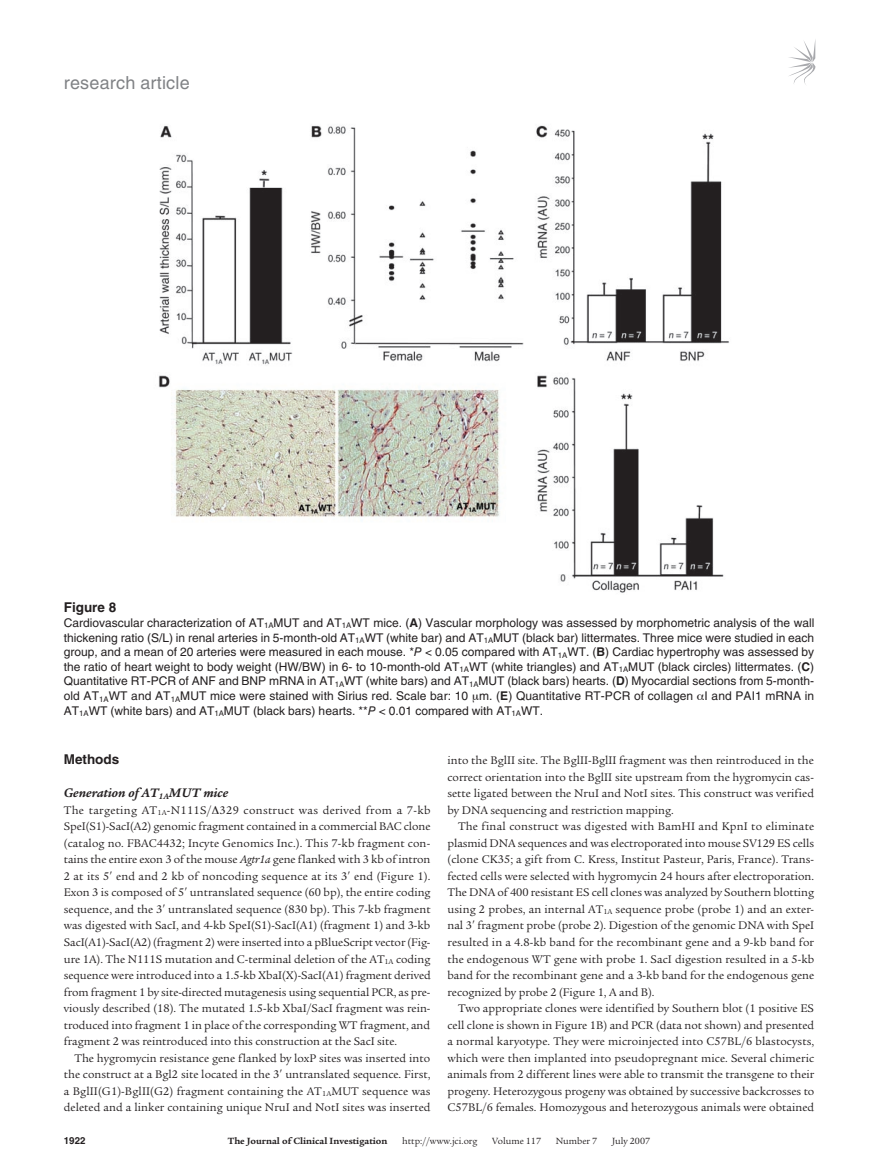
<style>
.page{position:relative;width:878px;height:1174px;background:#fff}
.page>*{position:absolute;margin:0;border:0;box-sizing:border-box;transform-origin:0 0}
.t1{font:18px "Helvetica LT Std";letter-spacing:.01em;color:#808285}
.t2{font:italic 700 13.5px "Legacy Serif Std";color:#231f20}
.t3{font:700 13.5px "Helvetica LT Std";color:#231f20}
.t4{font:12px/16.5px "Legacy Serif Std";color:#231f20;text-align:justify}
.t5{font:12px/14.7px "Helvetica LT Std";color:#231f20;text-align:justify}
.t6{font:9.75px "Legacy Serif Std";color:#231f20}
.t7{font:700 9.75px "Legacy Serif Std";color:#231f20}
.t8{font:700 9.75px "Helvetica LT Std";color:#231f20}
.s1{font-weight:700}
.s2{font-style:italic}
</style>
<div class="page">
<svg style="left:789px;top:41px;width:26px;height:44px"></svg>
<img style="left:158px;top:125px;width:571px;height:468px">
<h1 class="t1" style="left:64px;top:72px;width:127px">research article</h1>
<p class="t3" style="left:64px;top:599px;width:54px">Figure 8</p>
<p class="t5" style="left:64px;top:615px;width:752px">Cardiovascular characterization of AT<sub>1A</sub>MUT and AT<sub>1A</sub>WT mice. (<span class="s1">A</span>) Vascular morphology was assessed by morphometric analysis of the wall thickening ratio (S/L) in renal arteries in 5-month-old AT<sub>1A</sub>WT (white bar) and AT<sub>1A</sub>MUT (black bar) littermates. Three mice were studied in each group, and a mean of 20 arteries were measured in each mouse. *<span class="s2">P</span> &lt; 0.05 compared with AT<sub>1A</sub>WT. (<span class="s1">B</span>) Cardiac hypertrophy was assessed by the ratio of heart weight to body weight (HW/BW) in 6- to 10-month-old AT<sub>1A</sub>WT (white triangles) and AT<sub>1A</sub>MUT (black circles) littermates. (<span class="s1">C</span>)<br>Quantitative RT-PCR of ANF and BNP mRNA in AT<sub>1A</sub>WT (white bars) and AT<sub>1A</sub>MUT (black bars) hearts. (<span class="s1">D</span>) Myocardial sections from 5-month&shy;old AT<sub>1A</sub>WT and AT<sub>1A</sub>MUT mice were stained with Sirius red. Scale bar: 10 m. (<span class="s1">E</span>) Quantitative RT-PCR of collagen I and PAI1 mRNA in AT<sub>1A</sub>WT (white bars) and AT<sub>1A</sub>MUT (black bars) hearts. **<span class="s2">P</span> &lt; 0.01 compared with AT<sub>1A</sub>WT.</p>
<p class="t3" style="left:64px;top:751px;width:57px">Methods</p>
<p class="t2" style="left:64px;top:785px;width:166px">Generation of AT<sub>1A</sub>MUT mice</p>
<p class="t4" style="left:64px;top:802px;width:368px">The targeting AT<sub>1A</sub>-N111S/ 329 construct was derived from a 7-kb SpeI(S1)-SacI(A2) genomic fragment contained in a commercial BAC clone (catalog no. FBAC4432; Incyte Genomics Inc.). This 7-kb fragment con&shy;tains the entire exon 3 of the mouse <span class="s2">Agtr1a</span> gene flanked with 3 kb of intron 2 at its 5 end and 2 kb of noncoding sequence at its 3 end (Figure 1).<br>Exon 3 is composed of 5 untranslated sequence (60 bp), the entire coding sequence, and the 3 untranslated sequence (830 bp). This 7-kb fragment was digested with SacI, and 4-kb SpeI(S1)-SacI(A1) (fragment 1) and 3-kb SacI(A1)-SacI(A2) (fragment 2) were inserted into a pBlueScript vector (Fig&shy;ure 1A). The N111S mutation and C-terminal deletion of the AT<sub>1A</sub> coding sequence were introduced into a 1.5-kb XbaI(X)-SacI(A1) fragment derived from fragment 1 by site-directed mutagenesis using sequential PCR, as pre&shy;viously described (18). The mutated 1.5-kb XbaI/SacI fragment was rein&shy;troduced into fragment 1 in place of the corresponding WT fragment, and fragment 2 was reintroduced into this construction at the SacI site.</p>
<p class="t4" style="left:64px;top:1049px;width:368px;text-indent:11px">The hygromycin resistance gene flanked by loxP sites was inserted into the construct at a Bgl2 site located in the 3 untranslated sequence. First, a BglII(G1)-BglII(G2) fragment containing the AT<sub>1A</sub>MUT sequence was deleted and a linker containing unique NruI and NotI sites was inserted</p>
<p class="t4" style="left:447px;top:752px;width:368px">into the BglII site. The BglII-BglII fragment was then reintroduced in the correct orientation into the BglII site upstream from the hygromycin cas&shy;sette ligated between the NruI and NotI sites. This construct was verified by DNA sequencing and restriction mapping.</p>
<p class="t4" style="left:447px;top:818px;width:368px;text-indent:11px">The final construct was digested with BamHI and KpnI to eliminate plasmid DNA sequences and was electroporated into mouse SV129 ES cells (clone CK35; a gift from C. Kress, Institut Pasteur, Paris, France). Trans&shy;fected cells were selected with hygromycin 24 hours after electroporation.<br>The DNA of 400 resistant ES cell clones was analyzed by Southern blotting using 2 probes, an internal AT<sub>1A</sub> sequence probe (probe 1) and an exter&shy;nal 3 fragment probe (probe 2). Digestion of the genomic DNA with SpeI resulted in a 4.8-kb band for the recombinant gene and a 9-kb band for the endogenous WT gene with probe 1. SacI digestion resulted in a 5-kb band for the recombinant gene and a 3-kb band for the endogenous gene recognized by probe 2 (Figure 1, A and B).</p>
<p class="t4" style="left:447px;top:1000px;width:368px;text-indent:11px">Two appropriate clones were identified by Southern blot (1 positive ES cell clone is shown in Figure 1B) and PCR (data not shown) and presented a normal karyotype. They were microinjected into C57BL/6 blastocysts, which were then implanted into pseudopregnant mice. Several chimeric animals from 2 different lines were able to transmit the transgene to their progeny. Heterozygous progeny was obtained by successive backcrosses to C57BL/6 females. Homozygous and heterozygous animals were obtained</p>
<p class="t8" style="left:64px;top:1134px;width:23px">1922</p>
<p class="t7" style="left:228px;top:1135px;width:161px">The Journal of Clinical Investigation</p>
<p class="t6" style="left:402px;top:1135px;width:77px">http://www.jci.org</p>
<p class="t6" style="left:492px;top:1135px;width:50px">Volume 117</p>
<p class="t6" style="left:555px;top:1135px;width:43px">Number 7</p>
<p class="t6" style="left:612px;top:1135px;width:40px">July 2007</p>
</div>
